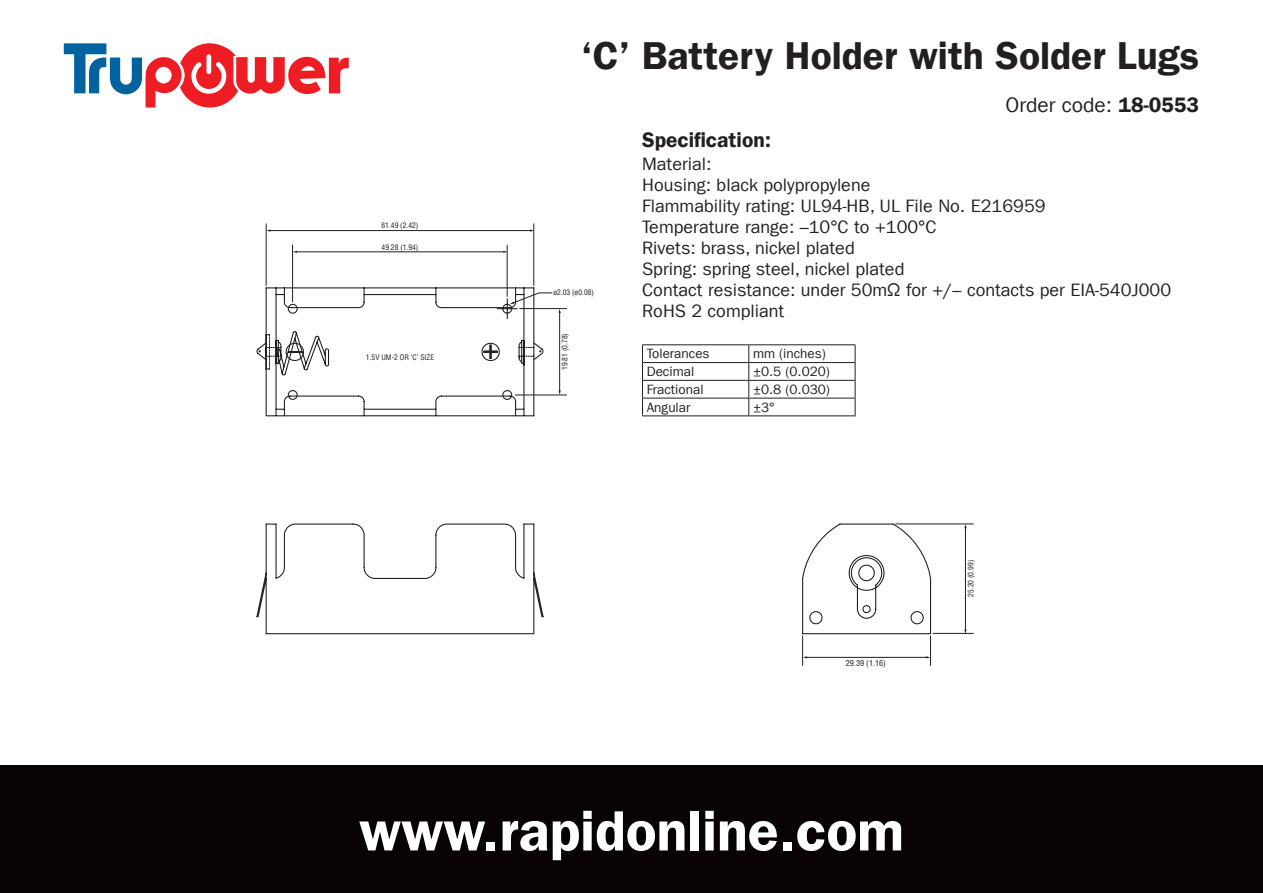
<style>
.page{position:relative;width:1263px;height:893px;background:#fff}
.page>*{position:absolute;margin:0;border:0;box-sizing:border-box;transform-origin:0 0}
.t1{font:57px "Franklin Gothic LT Com Dm";color:#fff}
.t2{font:39px "Franklin Gothic LT Com Dm";color:#231f20}
.t3{font:21px "Franklin Gothic LT Com";color:#231f20}
.t4{font:21px "Franklin Gothic LT Com Dm";color:#231f20}
.t5{font:18px/21px "Franklin Gothic LT Com";color:#231f20}
.t6{font:13.5px "Franklin Gothic LT Com";color:#231f20}
.t7{font:condensed 8.1px "Helvetica LT Std";color:#231f20}
.t8{font:condensed 7.5px "Helvetica LT Std";color:#231f20}
.s1{font-family:"Franklin Gothic LT Com Dm"}
</style>
<div class="page">
<svg style="left:64px;top:43px;width:285px;height:65px"></svg>
<div style="left:0;top:765px;width:1263px;height:128px;background:#080302"></div>
<svg style="left:256px;top:343px;width:676px;height:292px"></svg>
<hr style="left:930px;top:635px;width:1px;height:31px;background:#231f20">
<hr style="left:802px;top:635px;width:1px;height:31px;background:#231f20">
<hr style="left:806px;top:657px;width:121px;height:1px;background:#231f20">
<svg style="left:265px;top:223px;width:302px;height:194px"></svg>
<svg style="left:895px;top:524px;width:79px;height:110px"></svg>
<hr style="left:642px;top:344px;width:107px;height:1px;background:#231f20">
<hr style="left:749px;top:344px;width:106px;height:1px;background:#231f20">
<hr style="left:642px;top:362px;width:107px;height:1px;background:#231f20">
<hr style="left:749px;top:362px;width:106px;height:1px;background:#231f20">
<hr style="left:642px;top:380px;width:107px;height:1px;background:#231f20">
<hr style="left:749px;top:380px;width:106px;height:1px;background:#231f20">
<hr style="left:642px;top:398px;width:107px;height:1px;background:#231f20">
<svg style="left:642px;top:345px;width:1px;height:70px"></svg>
<hr style="left:749px;top:398px;width:106px;height:1px;background:#231f20">
<svg style="left:748px;top:345px;width:1px;height:70px"></svg>
<svg style="left:855px;top:345px;width:1px;height:70px"></svg>
<hr style="left:642px;top:415px;width:107px;height:1px;background:#231f20">
<hr style="left:749px;top:415px;width:106px;height:1px;background:#231f20">
<p class="t8" style="left:382px;top:221px;width:38px">61.49 (2.42)</p>
<p class="t8" style="left:382px;top:242px;width:38px">49.28 (1.94)</p>
<p class="t8" style="left:366px;top:352px;width:70px">1.5V UM-2 OR ‘C’ SIZE</p>
<h2 class="t2" style="left:581px;top:33px;width:620px">‘C’ Battery Holder with Solder Lugs</h2>
<p class="t3" style="left:1005px;top:92px;width:195px">Order code: <span class="s1">18-0553</span></p>
<p class="t8" style="left:553px;top:288px;width:42px">ø2.03 (ø0.08)</p>
<p class="t8" style="left:560px;top:370px;width:38px;rotate:-90deg">19.81 (0.78)</p>
<p class="t4" style="left:642px;top:127px;width:130px">Specification:</p>
<p class="t5" style="left:642px;top:154px;width:530px">Material:<br>Housing: black polypropylene<br>Flammability rating: UL94-HB, UL File No. E216959<br>Temperature range: –10°C to +100°C<br>Rivets: brass, nickel plated<br>Spring: spring steel, nickel plated<br>Contact resistance: under 50mΩ for +/– contacts per EIA-540J000<br>RoHS 2 compliant</p>
<p class="t6" style="left:647px;top:346px;width:64px">Tolerances</p>
<p class="t6" style="left:753px;top:346px;width:74px">mm (inches)</p>
<p class="t6" style="left:647px;top:364px;width:49px">Decimal</p>
<p class="t6" style="left:753px;top:364px;width:78px">±0.5 (0.020)</p>
<p class="t6" style="left:647px;top:381px;width:58px">Fractional</p>
<p class="t6" style="left:753px;top:381px;width:78px">±0.8 (0.030)</p>
<p class="t6" style="left:647px;top:399px;width:45px">Angular</p>
<p class="t6" style="left:753px;top:399px;width:23px">±3°</p>
<p class="t7" style="left:846px;top:658px;width:42px">29.39 (1.16)</p>
<p class="t8" style="left:966px;top:597px;width:38px;rotate:-90deg">25.20 (0.99)</p>
<h1 class="t1" style="left:359px;top:797px;width:546px">www.rapidonline.com</h1>
</div>
